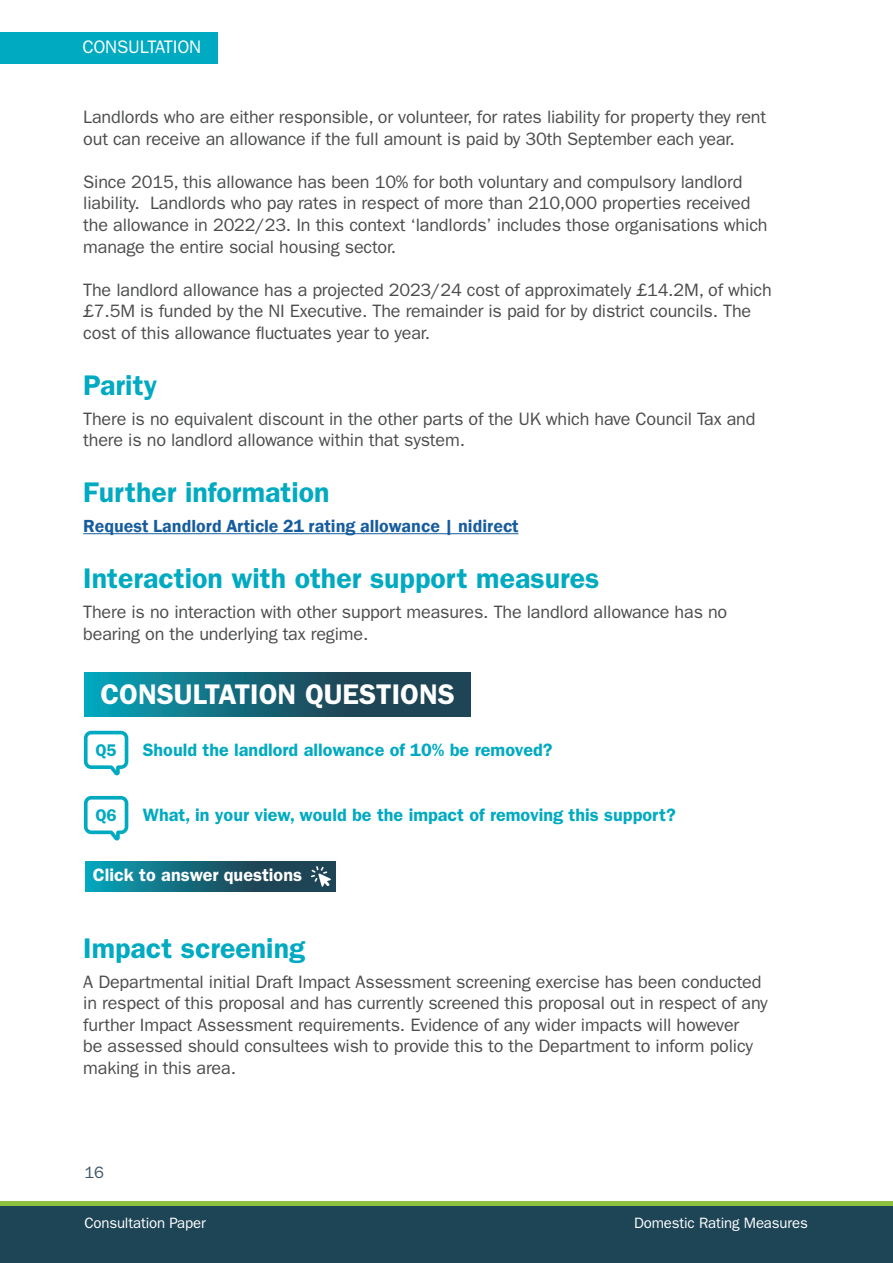
<style>
.page{position:relative;width:893px;height:1263px;background:#fff}
.page>*{position:absolute;margin:0;border:0;box-sizing:border-box;transform-origin:0 0}
.t1{font:600 28.5px "ITC Franklin Gothic Std";color:#00aac1}
.t2{font:600 28.5px "ITC Franklin Gothic Std";color:#fff}
.t3{font:18.15px "ITC Franklin Gothic Std";letter-spacing:-.01em;color:#fff}
.t4{font:18px/21.6px "ITC Franklin Gothic Std";letter-spacing:-.01em;color:#4b4c4d}
.t5{font:600 18px "ITC Franklin Gothic Std";color:#00aac1}
.t6{font:600 18px "Franklin Gothic";color:#175d9e}
.t7{font:600 18px "ITC Franklin Gothic Std";color:#fff}
.t8{font:600 16.95px "ITC Franklin Gothic Std";color:#00aac1}
.t9{font:16.5px "ITC Franklin Gothic Std";color:#3c5667}
.t10{font:15px "ITC Franklin Gothic Std";letter-spacing:-.01em;color:#fff}
</style>
<div class="page">
<div style="left:0;top:1206px;width:893px;height:57px;background:#1e4556"></div>
<div style="left:0;top:1201px;width:893px;height:5px;background:#8cc03e"></div>
<svg style="left:84px;top:673px;width:387px;height:43px;background:#156577"></svg>
<hr style="left:83px;top:533px;width:436px;height:1px;background:#175d9e">
<svg style="left:84px;top:731px;width:44px;height:44px"></svg>
<svg style="left:84px;top:796px;width:44px;height:45px"></svg>
<svg style="left:85px;top:861px;width:250px;height:30px;background:#156779"></svg>
<svg style="left:311px;top:866px;width:20px;height:21px"></svg>
<div style="left:0;top:32px;width:218px;height:32px;background:#00aac1"></div>
<p class="t3" style="left:82px;top:36px;width:120px">CONSULTATION</p>
<p class="t4" style="left:83px;top:106px;width:684px">Landlords who are either responsible, or volunteer, for rates liability for property they rent out can receive an allowance if the full amount is paid by 30th September each year.</p>
<p class="t4" style="left:83px;top:171px;width:686px">Since 2015, this allowance has been 10% for both voluntary and compulsory landlord liability. Landlords who pay rates in respect of more than 210,000 properties received the allowance in 2022/23. In this context ‘landlords’ includes those organisations which manage the entire social housing sector.</p>
<p class="t4" style="left:83px;top:279px;width:690px">The landlord allowance has a projected 2023/24 cost of approximately £14.2M, of which £7.5M is funded by the NI Executive. The remainder is paid for by district councils. The cost of this allowance fluctuates year to year.</p>
<p class="t1" style="left:83px;top:368px;width:75px">Parity</p>
<p class="t4" style="left:83px;top:408px;width:674px">There is no equivalent discount in the other parts of the UK which have Council Tax and there is no landlord allowance within that system.</p>
<p class="t1" style="left:83px;top:476px;width:248px">Further information</p>
<p class="t6" style="left:83px;top:515px;width:437px">Request Landlord Article 21 rating allowance | nidirect</p>
<p class="t1" style="left:83px;top:561px;width:518px">Interaction with other support measures</p>
<p class="t4" style="left:83px;top:601px;width:646px">There is no interaction with other support measures. The landlord allowance has no bearing on the underlying tax regime.</p>
<p class="t2" style="left:100px;top:677px;width:356px">CONSULTATION QUESTIONS</p>
<p class="t5" style="left:143px;top:739px;width:411px">Should the landlord allowance of 10% be removed?</p>
<p class="t8" style="left:95px;top:740px;width:23px">Q5</p>
<p class="t8" style="left:95px;top:805px;width:23px">Q6</p>
<p class="t5" style="left:143px;top:804px;width:534px">What, in your view, would be the impact of removing this support?</p>
<p class="t7" style="left:93px;top:864px;width:211px">Click to answer questions</p>
<p class="t1" style="left:83px;top:931px;width:223px">Impact screening</p>
<p class="t4" style="left:83px;top:971px;width:686px">A Departmental initial Draft Impact Assessment screening exercise has been conducted in respect of this proposal and has currently screened this proposal out in respect of any further Impact Assessment requirements. Evidence of any wider impacts will however<br>be assessed should consultees wish to provide this to the Department to inform policy making in this area.</p>
<p class="t9" style="left:84px;top:1163px;width:21px">16</p>
<p class="t10" style="left:84px;top:1214px;width:123px">Consultation Paper</p>
<p class="t10" style="left:634px;top:1214px;width:175px">Domestic Rating Measures</p>
</div>
